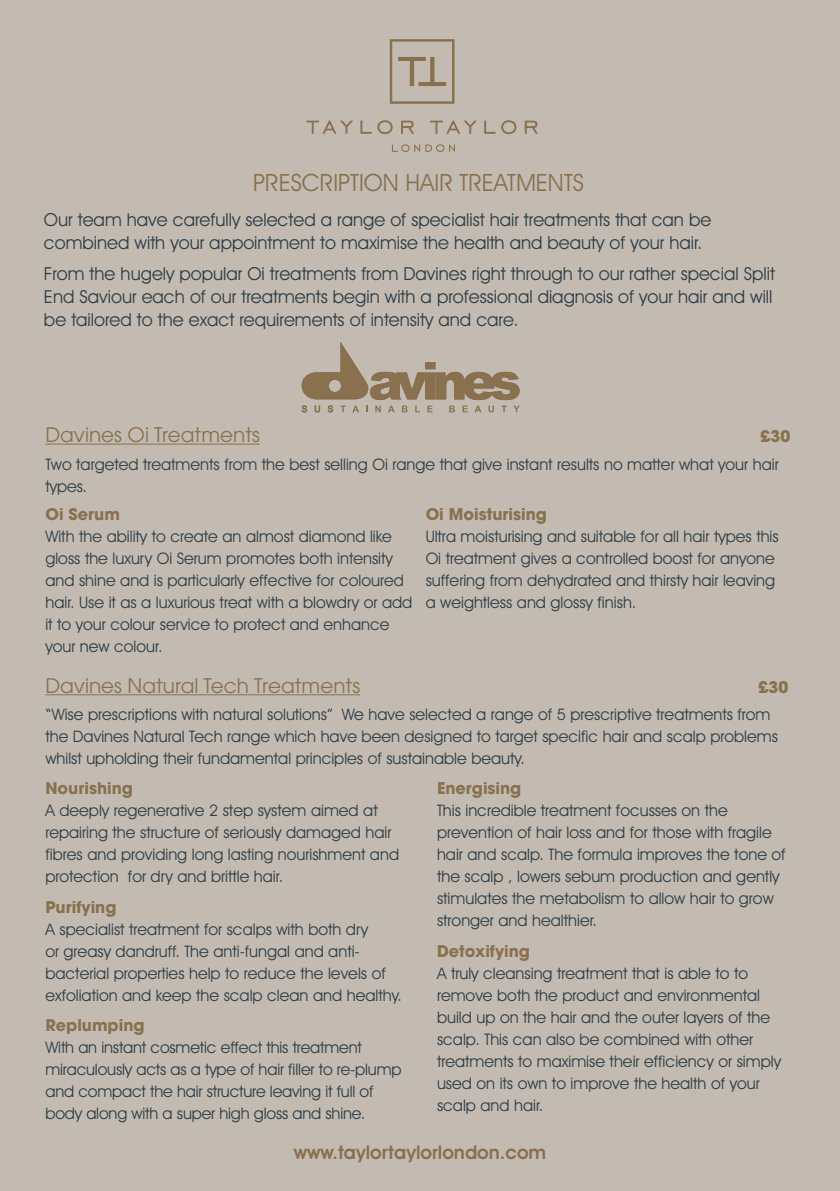
<style>
.page{position:relative;width:840px;height:1191px;background:#fff}
.page>*{position:absolute;margin:0;border:0;box-sizing:border-box;transform-origin:0 0}
.t1{font:24px "Avant Garde IT Cby BT";color:#89704e}
.t2{font:20px "Avant Garde";color:#89704e}
.t3{font:600 19px "Avant Garde IT Cby BT";color:#89704e}
.t4{font:18px/23px "Avant Garde IT Cby BT";color:#303e47}
.t5{font:16px/22px "Avant Garde IT Cby BT";color:#303e47}
.t6{font:700 16px "Avant Garde";color:#89704e}
</style>
<div class="page">
<div style="left:0;top:0;width:839px;height:1191px;background:#c3bbb2"></div>
<svg style="left:306px;top:39px;width:231px;height:113px"></svg>
<hr style="left:45px;top:443px;width:215px;height:1px;background:#89704e">
<hr style="left:45px;top:694px;width:315px;height:1px;background:#89704e">
<svg style="left:301px;top:342px;width:218px;height:70px"></svg>
<h1 class="t1" style="left:253px;top:174px;width:332px">PRESCRIPTION HAIR TREATMENTS</h1>
<p class="t4" style="left:44px;top:209px;width:668px">Our team have carefully selected a range of specialist hair treatments that can be combined with your appointment to maximise the health and beauty of your hair.</p>
<p class="t4" style="left:44px;top:264px;width:732px">From the hugely popular Oi treatments from Davines right through to our rather special Split<br>End Saviour each of our treatments begin with a professional diagnosis of your hair and will be tailored to the exact requirements of intensity and care.</p>
<p class="t2" style="left:45px;top:427px;width:216px">Davines Oi Treatments</p>
<p class="t6" style="left:760px;top:430px;width:31px">£30</p>
<p class="t5" style="left:45px;top:454px;width:734px">Two targeted treatments from the best selling Oi range that give instant results no matter what your hair types.</p>
<p class="t6" style="left:45px;top:508px;width:76px">Oi Serum</p>
<p class="t5" style="left:45px;top:527px;width:368px">With the ability to create an almost diamond like gloss the luxury Oi Serum promotes both intensity and shine and is particularly effective for coloured hair. Use it as a luxurious treat with a blowdry or add it to your colour service to protect and enhance your new colour.</p>
<p class="t6" style="left:425px;top:508px;width:123px">Oi Moisturising</p>
<p class="t5" style="left:425px;top:527px;width:354px">Ultra moisturising and suitable for all hair types this Oi treatment gives a controlled boost for anyone suffering from dehydrated and thirsty hair leaving a weightless and glossy finish.</p>
<p class="t2" style="left:45px;top:678px;width:316px">Davines Natural Tech Treatments</p>
<p class="t6" style="left:758px;top:681px;width:31px">£30</p>
<p class="t5" style="left:45px;top:705px;width:733px">“Wise prescriptions with natural solutions” We have selected a range of 5 prescriptive treatments from the Davines Natural Tech range which have been designed to target specific hair and scalp problems whilst upholding their fundamental principles of sustainable beauty.</p>
<p class="t6" style="left:45px;top:782px;width:89px">Nourishing</p>
<p class="t5" style="left:45px;top:801px;width:355px">A deeply regenerative 2 step system aimed at repairing the structure of seriously damaged hair fibres and providing long lasting nourishment and protection for dry and brittle hair.</p>
<p class="t6" style="left:45px;top:901px;width:73px">Purifying</p>
<p class="t5" style="left:45px;top:919px;width:358px">A specialist treatment for scalps with both dry<br>or greasy dandruff. The anti-fungal and anti&shy;bacterial properties help to reduce the levels of exfoliation and keep the scalp clean and healthy.</p>
<p class="t6" style="left:45px;top:1019px;width:101px">Replumping</p>
<p class="t5" style="left:45px;top:1038px;width:357px">With an instant cosmetic effect this treatment miraculously acts as a type of hair filler to re-plump and compact the hair structure leaving it full of body along with a super high gloss and shine.</p>
<p class="t6" style="left:437px;top:782px;width:86px">Energising</p>
<p class="t5" style="left:437px;top:801px;width:350px">This incredible treatment focusses on the prevention of hair loss and for those with fragile hair and scalp. The formula improves the tone of the scalp , lowers sebum production and gently stimulates the metabolism to allow hair to grow stronger and healthier.</p>
<p class="t6" style="left:437px;top:945px;width:94px">Detoxifying</p>
<p class="t5" style="left:437px;top:963px;width:345px">A truly cleansing treatment that is able to to remove both the product and environmental build up on the hair and the outer layers of the scalp. This can also be combined with other treatments to maximise their efficiency or simply used on its own to improve the health of your scalp and hair.</p>
<p class="t3" style="left:293px;top:1145px;width:254px">www.taylortaylorlondon.com</p>
</div>
